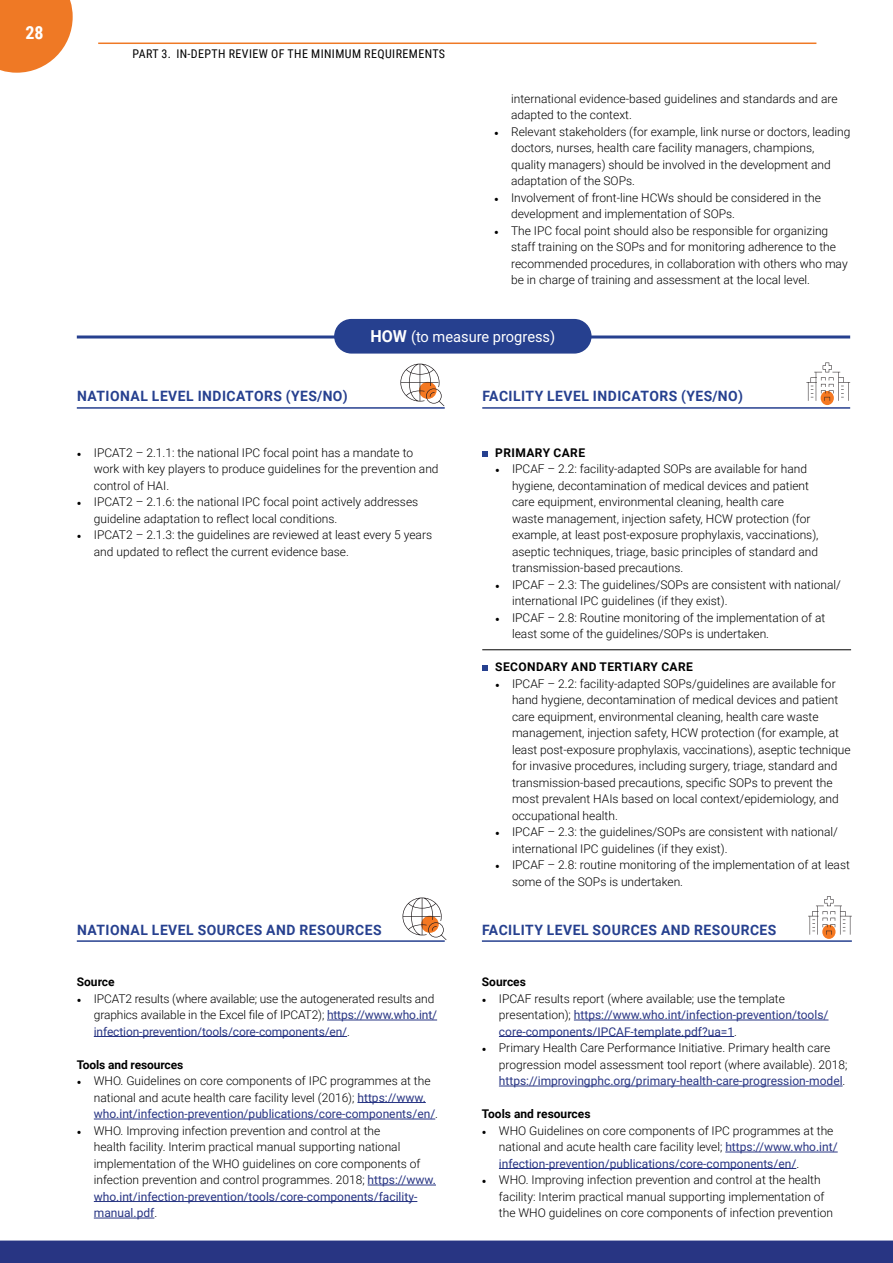
<style>
.page{position:relative;width:893px;height:1263px;background:#fff}
.page>*{position:absolute;margin:0;border:0;box-sizing:border-box;transform-origin:0 0}
.t1{font:700 18px "Roboto Condensed";color:#fff}
.t2{font:15px "Roboto";color:#fff}
.t3{font:700 14.25px "Roboto";letter-spacing:.035em;color:#26408f}
.t4{font:300 12px/16.5px "Roboto";color:#000}
.t5{font:12px/16.5px "Roboto";color:#283583}
.t6{font:700 12px "Roboto";color:#000}
.t7{font:12px "Roboto Condensed";letter-spacing:.035em;color:#000}
.t8{font:700 12px "Roboto";letter-spacing:.035em;color:#000}
.s1{font-family:"Minion Pro";font-weight:400}
.s2{font-weight:700;font-size:16.5px}
.s3{font-weight:400;color:#283583}
.s4{font-family:"Minion Pro";color:#000}
.s5{font-weight:300;color:#000}
</style>
<div class="page">
<hr style="left:98px;top:43px;width:718px;height:1px;background:#ef7925">
<svg style="left:0;top:0;width:73px;height:73px;background:#f18b43"></svg>
<div style="left:0;top:1240px;width:893px;height:23px;background:#283583"></div>
<svg style="left:482px;top:451px;width:6px;height:6px"></svg>
<hr style="left:77px;top:407px;width:368px;height:2px;background:#26408f">
<hr style="left:482px;top:407px;width:368px;height:2px;background:#26408f">
<svg style="left:400px;top:364px;width:44px;height:42px"></svg>
<div style="left:821px;top:391px;width:13px;height:14px;background:#f57821;border-radius:50%"></div>
<svg style="left:806px;top:363px;width:44px;height:38px"></svg>
<hr style="left:482px;top:649px;width:369px;height:1px;background:#000">
<svg style="left:482px;top:665px;width:6px;height:6px"></svg>
<hr style="left:77px;top:335px;width:773px;height:3px;background:#26408f">
<div style="left:334px;top:319px;width:258px;height:35px;background:#26408f;border-radius:17px"></div>
<hr style="left:327px;top:1020px;width:110px;height:1px;background:#283583">
<hr style="left:94px;top:1036px;width:253px;height:1px;background:#283583">
<hr style="left:357px;top:1102px;width:69px;height:1px;background:#283583">
<hr style="left:94px;top:1119px;width:341px;height:1px;background:#283583">
<hr style="left:368px;top:1185px;width:68px;height:1px;background:#283583">
<hr style="left:94px;top:1201px;width:323px;height:1px;background:#283583">
<hr style="left:94px;top:1218px;width:60px;height:1px;background:#283583">
<hr style="left:574px;top:1020px;width:254px;height:1px;background:#283583">
<hr style="left:499px;top:1036px;width:235px;height:1px;background:#283583">
<hr style="left:499px;top:1086px;width:344px;height:1px;background:#283583">
<hr style="left:725px;top:1152px;width:113px;height:1px;background:#283583">
<hr style="left:499px;top:1168px;width:297px;height:1px;background:#283583">
<hr style="left:77px;top:940px;width:368px;height:2px;background:#26408f">
<hr style="left:482px;top:940px;width:370px;height:2px;background:#26408f">
<svg style="left:402px;top:897px;width:44px;height:43px"></svg>
<svg style="left:822px;top:925px;width:13px;height:14px"></svg>
<svg style="left:808px;top:896px;width:44px;height:39px"></svg>
<h1 class="t1" style="left:26px;top:20px;width:20px">28</h1>
<p class="t7" style="left:132px;top:46px;width:314px">PART 3. IN-DEPTH REVIEW OF THE MINIMUM REQUIREMENTS</p>
<p class="t4" style="left:511px;top:90px;width:328px">international evidence-based guidelines and standards and are adapted to the context.</p>
<p class="t4" style="left:511px;top:123px;width:341px;text-indent:-17px"><span class="s1">•</span> Relevant stakeholders (for example, link nurse or doctors, leading doctors, nurses, health care facility managers, champions, quality managers) should be involved in the development and adaptation of the SOPs.</p>
<p class="t4" style="left:511px;top:189px;width:311px;text-indent:-17px"><span class="s1">•</span> Involvement of front-line HCWs should be considered in the development and implementation of SOPs.</p>
<p class="t4" style="left:511px;top:222px;width:338px;text-indent:-17px"><span class="s1">•</span> The IPC focal point should also be responsible for organizing staff training on the SOPs and for monitoring adherence to the recommended procedures, in collaboration with others who may be in charge of training and assessment at the local level.</p>
<p class="t2" style="left:370px;top:327px;width:186px"><span class="s2">HOW</span> (to measure progress)</p>
<p class="t3" style="left:77px;top:386px;width:272px">NATIONAL LEVEL INDICATORS (YES/NO)</p>
<p class="t3" style="left:482px;top:386px;width:262px">FACILITY LEVEL INDICATORS (YES/NO)</p>
<p class="t4" style="left:94px;top:444px;width:346px;text-indent:-17px"><span class="s1">•</span> IPCAT2 – 2.1.1: the national IPC focal point has a mandate to work with key players to produce guidelines for the prevention and control of HAI.</p>
<p class="t4" style="left:94px;top:493px;width:326px;text-indent:-17px"><span class="s1">•</span> IPCAT2 – 2.1.6: the national IPC focal point actively addresses guideline adaptation to reflect local conditions.</p>
<p class="t4" style="left:94px;top:526px;width:340px;text-indent:-17px"><span class="s1">•</span> IPCAT2 – 2.1.3: the guidelines are reviewed at least every 5 years and updated to reflect the current evidence base.</p>
<p class="t8" style="left:495px;top:444px;width:91px">PRIMARY CARE</p>
<p class="t4" style="left:512px;top:460px;width:308px;text-indent:-17px"><span class="s1">•</span> IPCAF – 2.2: facility-adapted SOPs are available for hand hygiene, decontamination of medical devices and patient care equipment, environmental cleaning, health care waste management, injection safety, HCW protection (for example, at least post-exposure prophylaxis, vaccinations), aseptic techniques, triage, basic principles of standard and transmission-based precautions.</p>
<p class="t4" style="left:512px;top:576px;width:330px;text-indent:-17px"><span class="s1">•</span> IPCAF – 2.3: The guidelines/SOPs are consistent with national/ international IPC guidelines (if they exist).</p>
<p class="t4" style="left:512px;top:609px;width:315px;text-indent:-17px"><span class="s1">•</span> IPCAF – 2.8: Routine monitoring of the implementation of at least some of the guidelines/SOPs is undertaken.</p>
<p class="t8" style="left:495px;top:659px;width:199px">SECONDARY AND TERTIARY CARE</p>
<p class="t4" style="left:512px;top:675px;width:340px;text-indent:-17px"><span class="s1">•</span> IPCAF – 2.2: facility-adapted SOPs/guidelines are available for hand hygiene, decontamination of medical devices and patient care equipment, environmental cleaning, health care waste management, injection safety, HCW protection (for example, at least post-exposure prophylaxis, vaccinations), aseptic technique for invasive procedures, including surgery, triage, standard and transmission-based precautions, specific SOPs to prevent the most prevalent HAIs based on local context/epidemiology, and occupational health.</p>
<p class="t4" style="left:512px;top:823px;width:327px;text-indent:-17px"><span class="s1">•</span> IPCAF – 2.3: the guidelines/SOPs are consistent with national/ international IPC guidelines (if they exist).</p>
<p class="t4" style="left:512px;top:856px;width:339px;text-indent:-17px"><span class="s1">•</span> IPCAF – 2.8: routine monitoring of the implementation of at least some of the SOPs is undertaken.</p>
<p class="t3" style="left:77px;top:920px;width:306px">NATIONAL LEVEL SOURCES AND RESOURCES</p>
<p class="t3" style="left:482px;top:920px;width:296px">FACILITY LEVEL SOURCES AND RESOURCES</p>
<p class="t6" style="left:77px;top:973px;width:39px">Source</p>
<p class="t4" style="left:94px;top:990px;width:345px;text-indent:-17px"><span class="s1">•</span> IPCAT2 results (where available; use the autogenerated results and graphics available in the Excel file of IPCAT2); <span class="s3">https://www.who.int/ infection-prevention/tools/core-components/en/</span>.</p>
<p class="t6" style="left:77px;top:1056px;width:108px">Tools and resources</p>
<p class="t4" style="left:94px;top:1072px;width:346px;text-indent:-17px"><span class="s1">•</span> WHO. Guidelines on core components of IPC programmes at the national and acute health care facility level (2016); <span class="s3">https://www. who.int/infection-prevention/publications/core-components/en/</span>.</p>
<p class="t4" style="left:94px;top:1122px;width:344px;text-indent:-17px"><span class="s1">•</span> WHO. Improving infection prevention and control at the<br>health facility. Interim practical manual supporting national implementation of the WHO guidelines on core components of infection prevention and control programmes. 2018; <span class="s3">https://www. who.int/infection-prevention/tools/core-components/facility&shy;manual.pdf</span>.</p>
<p class="t6" style="left:482px;top:973px;width:46px">Sources</p>
<p class="t5" style="left:499px;top:990px;width:331px;text-indent:-17px"><span class="s4">•</span> <span class="s5">IPCAF results report (where available; use the template presentation);</span> https://www.who.int/infection-prevention/tools/ core-components/IPCAF-template.pdf?ua=1<span class="s5">.</span></p>
<p class="t4" style="left:499px;top:1039px;width:350px;text-indent:-17px"><span class="s1">•</span> Primary Health Care Performance Initiative. Primary health care progression model assessment tool report (where available). 2018; <span class="s3">https://improvingphc.org/primary-health-care-progression-model</span>.</p>
<p class="t6" style="left:482px;top:1105px;width:110px">Tools and resources</p>
<p class="t4" style="left:499px;top:1122px;width:340px;text-indent:-17px"><span class="s1">•</span> WHO Guidelines on core components of IPC programmes at the national and acute health care facility level; <span class="s3">https://www.who.int/ infection-prevention/publications/core-components/en/</span>.</p>
<p class="t4" style="left:499px;top:1171px;width:336px;text-indent:-17px"><span class="s1">•</span> WHO. Improving infection prevention and control at the health facility: Interim practical manual supporting implementation of the WHO guidelines on core components of infection prevention</p>
</div>
